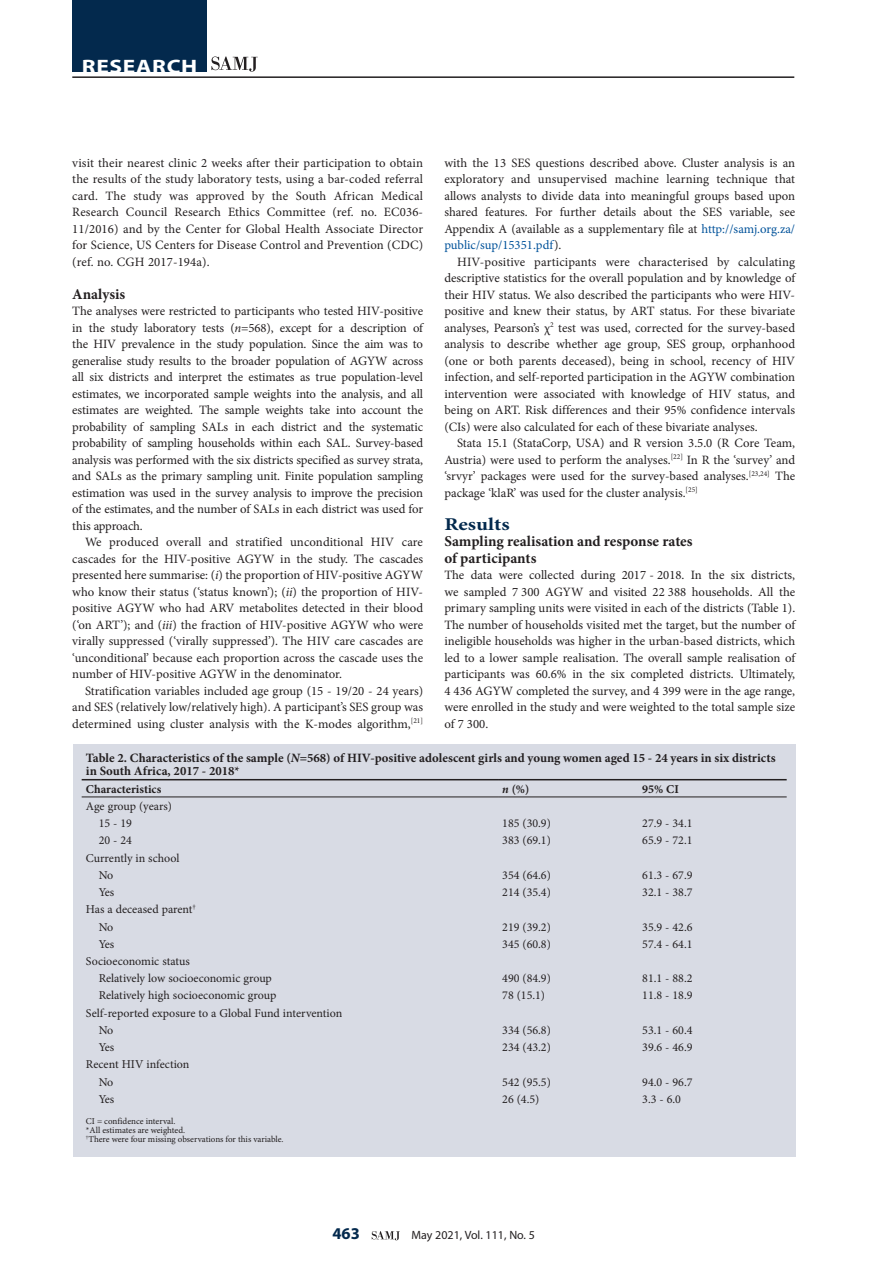
<style>
.page{position:relative;width:893px;height:1263px;background:#fff}
.page>*{position:absolute;margin:0;border:0;box-sizing:border-box;transform-origin:0 0}
.t1{font:700 19.5px "Myriad Pro";letter-spacing:.03em;color:#fff;scale:1.2 1}
.B_HEAD{font:700 18px "Minion Pro";color:#03294d;scale:1.2 1}
.t2{font:700 16.5px "Myriad Pro";color:#03294d}
.C_HEAD{font:700 15px/16.5px "Minion Pro";color:#231f20}
.BODY_TEXT_INDENT{font:12.75px/16.5px "Minion Pro";color:#231f20;text-align:justify}
.BODY_TEXT_1ST_PARAGR{font:12.75px/16.5px "Minion Pro";letter-spacing:-.005em;color:#231f20;text-align:justify}
.TABLE_HEAD{font:700 12.75px/13.5px "Minion Pro";color:#231f20}
.TABLE_COPY{font:12px "Minion Pro";color:#231f20}
.TABLE_COPY_INDENT{font:12px "Minion Pro";color:#231f20}
.TABLE_FIELD_NAME{font:700 12px "Minion Pro";color:#231f20}
.t3{font:12px "Myriad Pro";color:#231f20}
.TABLE_FOOTNOTE{font:9px "Minion Pro";color:#231f20}
.s1{font-style:italic}
.s2{color:#01529a}
</style>
<div class="page">
<svg style="left:372px;top:1231px;width:28px;height:9px"></svg>
<hr style="left:72px;top:76px;width:722px;height:2px;background:#231f20">
<div style="left:72px;top:0;width:135px;height:72px;background:#03294d"></div>
<svg style="left:211px;top:57px;width:47px;height:15px"></svg>
<div style="left:73px;top:744px;width:722px;height:413px;background:#d8dbe4"></div>
<hr style="left:82px;top:779px;width:416px;height:1px;background:#231f20">
<hr style="left:498px;top:779px;width:140px;height:1px;background:#231f20">
<hr style="left:638px;top:779px;width:149px;height:1px;background:#231f20">
<hr style="left:82px;top:796px;width:416px;height:1px;background:#231f20">
<hr style="left:498px;top:796px;width:140px;height:1px;background:#231f20">
<hr style="left:638px;top:796px;width:149px;height:1px;background:#231f20">
<h1 class="t1" style="left:82px;top:54px;width:98px">RESEARCH</h1>
<p class="BODY_TEXT_1ST_PARAGR" style="left:72px;top:154px;width:352px">visit their nearest clinic 2 weeks after their participation to obtain the results of the study laboratory tests, using a bar-coded referral card. The study was approved by the South African Medical Research Council Research Ethics Committee (ref. no. EC036- 11/2016) and by the Center for Global Health Associate Director for Science, US Centers for Disease Control and Prevention (CDC) (ref. no. CGH 2017-194a).</p>
<h3 class="C_HEAD" style="left:72px;top:285px;width:54px">Analysis</h3>
<p class="BODY_TEXT_1ST_PARAGR" style="left:72px;top:303px;width:352px">The analyses were restricted to participants who tested HIV-positive in the study laboratory tests (<span class="s1">n</span>=568), except for a description of the HIV prevalence in the study population. Since the aim was to generalise study results to the broader population of AGYW across all six districts and interpret the estimates as true population-level estimates, we incorporated sample weights into the analysis, and all estimates are weighted. The sample weights take into account the probability of sampling SALs in each district and the systematic probability of sampling households within each SAL. Survey-based analysis was performed with the six districts specified as survey strata, and SALs as the primary sampling unit. Finite population sampling estimation was used in the survey analysis to improve the precision of the estimates, and the number of SALs in each district was used for this approach.</p>
<p class="BODY_TEXT_INDENT" style="left:72px;top:534px;width:352px;text-indent:13px">We produced overall and stratified unconditional HIV care cascades for the HIV-positive AGYW in the study. The cascades presented here summarise: (<span class="s1">i</span>) the proportion of HIV-positive AGYW who know their status (‘status known’); (<span class="s1">ii</span>) the proportion of HIV&shy;positive AGYW who had ARV metabolites detected in their blood (‘on ART’); and (<span class="s1">iii</span>) the fraction of HIV-positive AGYW who were virally suppressed (‘virally suppressed’). The HIV care cascades are ‘unconditional’ because each proportion across the cascade uses the number of HIV-positive AGYW in the denominator.</p>
<p class="BODY_TEXT_INDENT" style="left:72px;top:682px;width:352px;text-indent:13px">Stratification variables included age group (15 - 19/20 - 24 years) and SES (relatively low/relatively high). A participant’s SES group was determined using cluster analysis with the K-modes algorithm,<sup>[21]</sup></p>
<p class="BODY_TEXT_INDENT" style="left:444px;top:154px;width:352px">with the 13 SES questions described above. Cluster analysis is an exploratory and unsupervised machine learning technique that allows analysts to divide data into meaningful groups based upon shared features. For further details about the SES variable, see Appendix A (available as a supplementary file at <span class="s2">http://samj.org.za/ public/sup/15351.pdf</span>).</p>
<p class="BODY_TEXT_INDENT" style="left:444px;top:253px;width:352px;text-indent:13px">HIV-positive participants were characterised by calculating descriptive statistics for the overall population and by knowledge of their HIV status. We also described the participants who were HIV&shy;positive and knew their status, by ART status. For these bivariate analyses, Pearson’s χ<sup>2</sup> test was used, corrected for the survey-based analysis to describe whether age group, SES group, orphanhood (one or both parents deceased), being in school, recency of HIV infection, and self-reported participation in the AGYW combination intervention were associated with knowledge of HIV status, and being on ART. Risk differences and their 95% confidence intervals (CIs) were also calculated for each of these bivariate analyses.</p>
<p class="BODY_TEXT_INDENT" style="left:444px;top:435px;width:352px;text-indent:13px">Stata 15.1 (StataCorp, USA) and R version 3.5.0 (R Core Team, Austria) were used to perform the analyses.<sup>[22]</sup> In R the ‘survey’ and ‘srvyr’ packages were used for the survey-based analyses.<sup>[23,24]</sup> The package ‘klaR’ was used for the cluster analysis.<sup>[25]</sup></p>
<h2 class="B_HEAD" style="left:444px;top:511px;width:56px">Results</h2>
<h3 class="C_HEAD" style="left:444px;top:533px;width:250px">Sampling realisation and response rates of participants</h3>
<p class="BODY_TEXT_1ST_PARAGR" style="left:444px;top:567px;width:352px">The data were collected during 2017 - 2018. In the six districts, we sampled 7 300 AGYW and visited 22 388 households. All the primary sampling units were visited in each of the districts (Table 1).<br>The number of households visited met the target, but the number of ineligible households was higher in the urban-based districts, which led to a lower sample realisation. The overall sample realisation of participants was 60.6% in the six completed districts. Ultimately, 4 436 AGYW completed the survey, and 4 399 were in the age range, were enrolled in the study and were weighted to the total sample size of 7 300.</p>
<p class="TABLE_HEAD" style="left:86px;top:751px;width:691px">Table 2. Characteristics of the sample (<span class="s1">N</span>=568) of HIV-positive adolescent girls and young women aged 15 - 24 years in six districts in South Africa, 2017 - 2018*</p>
<p class="TABLE_FIELD_NAME" style="left:86px;top:780px;width:77px">Characteristics</p>
<p class="TABLE_FIELD_NAME" style="left:502px;top:780px;width:29px"><span class="s1">n</span> (%)</p>
<p class="TABLE_FIELD_NAME" style="left:642px;top:780px;width:38px">95% CI</p>
<p class="TABLE_COPY" style="left:86px;top:798px;width:88px">Age group (years)</p>
<p class="TABLE_COPY_INDENT" style="left:99px;top:815px;width:35px">15 - 19</p>
<p class="TABLE_COPY" style="left:502px;top:815px;width:50px">185 (30.9)</p>
<p class="TABLE_COPY" style="left:642px;top:815px;width:52px">27.9 - 34.1</p>
<p class="TABLE_COPY_INDENT" style="left:99px;top:832px;width:35px">20 - 24</p>
<p class="TABLE_COPY" style="left:502px;top:832px;width:50px">383 (69.1)</p>
<p class="TABLE_COPY" style="left:642px;top:832px;width:52px">65.9 - 72.1</p>
<p class="TABLE_COPY" style="left:86px;top:850px;width:95px">Currently in school</p>
<p class="TABLE_COPY_INDENT" style="left:99px;top:867px;width:16px">No</p>
<p class="TABLE_COPY" style="left:502px;top:867px;width:50px">354 (64.6)</p>
<p class="TABLE_COPY" style="left:642px;top:867px;width:52px">61.3 - 67.9</p>
<p class="TABLE_COPY_INDENT" style="left:99px;top:884px;width:17px">Yes</p>
<p class="TABLE_COPY" style="left:502px;top:884px;width:50px">214 (35.4)</p>
<p class="TABLE_COPY" style="left:642px;top:884px;width:52px">32.1 - 38.7</p>
<p class="TABLE_COPY" style="left:86px;top:901px;width:112px">Has a deceased parent<sup>†</sup></p>
<p class="TABLE_COPY_INDENT" style="left:99px;top:919px;width:16px">No</p>
<p class="TABLE_COPY" style="left:502px;top:919px;width:50px">219 (39.2)</p>
<p class="TABLE_COPY" style="left:642px;top:919px;width:52px">35.9 - 42.6</p>
<p class="TABLE_COPY_INDENT" style="left:99px;top:936px;width:17px">Yes</p>
<p class="TABLE_COPY" style="left:502px;top:936px;width:50px">345 (60.8)</p>
<p class="TABLE_COPY" style="left:642px;top:936px;width:52px">57.4 - 64.1</p>
<p class="TABLE_COPY" style="left:86px;top:953px;width:105px">Socioeconomic status</p>
<p class="TABLE_COPY_INDENT" style="left:99px;top:970px;width:175px">Relatively low socioeconomic group</p>
<p class="TABLE_COPY" style="left:502px;top:970px;width:50px">490 (84.9)</p>
<p class="TABLE_COPY" style="left:642px;top:970px;width:52px">81.1 - 88.2</p>
<p class="TABLE_COPY_INDENT" style="left:99px;top:987px;width:179px">Relatively high socioeconomic group</p>
<p class="TABLE_COPY" style="left:502px;top:987px;width:44px">78 (15.1)</p>
<p class="TABLE_COPY" style="left:642px;top:987px;width:52px">11.8 - 18.9</p>
<p class="TABLE_COPY" style="left:86px;top:1005px;width:258px">Self-reported exposure to a Global Fund intervention</p>
<p class="TABLE_COPY_INDENT" style="left:99px;top:1022px;width:16px">No</p>
<p class="TABLE_COPY" style="left:502px;top:1022px;width:50px">334 (56.8)</p>
<p class="TABLE_COPY" style="left:642px;top:1022px;width:52px">53.1 - 60.4</p>
<p class="TABLE_COPY_INDENT" style="left:99px;top:1039px;width:17px">Yes</p>
<p class="TABLE_COPY" style="left:502px;top:1039px;width:50px">234 (43.2)</p>
<p class="TABLE_COPY" style="left:642px;top:1039px;width:52px">39.6 - 46.9</p>
<p class="TABLE_COPY" style="left:86px;top:1056px;width:105px">Recent HIV infection</p>
<p class="TABLE_COPY_INDENT" style="left:99px;top:1074px;width:16px">No</p>
<p class="TABLE_COPY" style="left:502px;top:1074px;width:50px">542 (95.5)</p>
<p class="TABLE_COPY" style="left:642px;top:1074px;width:52px">94.0 - 96.7</p>
<p class="TABLE_COPY_INDENT" style="left:99px;top:1091px;width:17px">Yes</p>
<p class="TABLE_COPY" style="left:502px;top:1091px;width:39px">26 (4.5)</p>
<p class="TABLE_COPY" style="left:642px;top:1091px;width:40px">3.3 - 6.0</p>
<p class="TABLE_FOOTNOTE" style="left:86px;top:1115px;width:91px">CI = confidence interval.</p>
<p class="TABLE_FOOTNOTE" style="left:86px;top:1124px;width:101px">*All estimates are weighted.</p>
<p class="TABLE_FOOTNOTE" style="left:86px;top:1133px;width:199px"><sup>†</sup>There were four missing observations for this variable.</p>
<p class="t2" style="left:332px;top:1223px;width:29px">463</p>
<p class="t3" style="left:411px;top:1228px;width:125px">May 2021, Vol. 111, No. 5</p>
</div>
